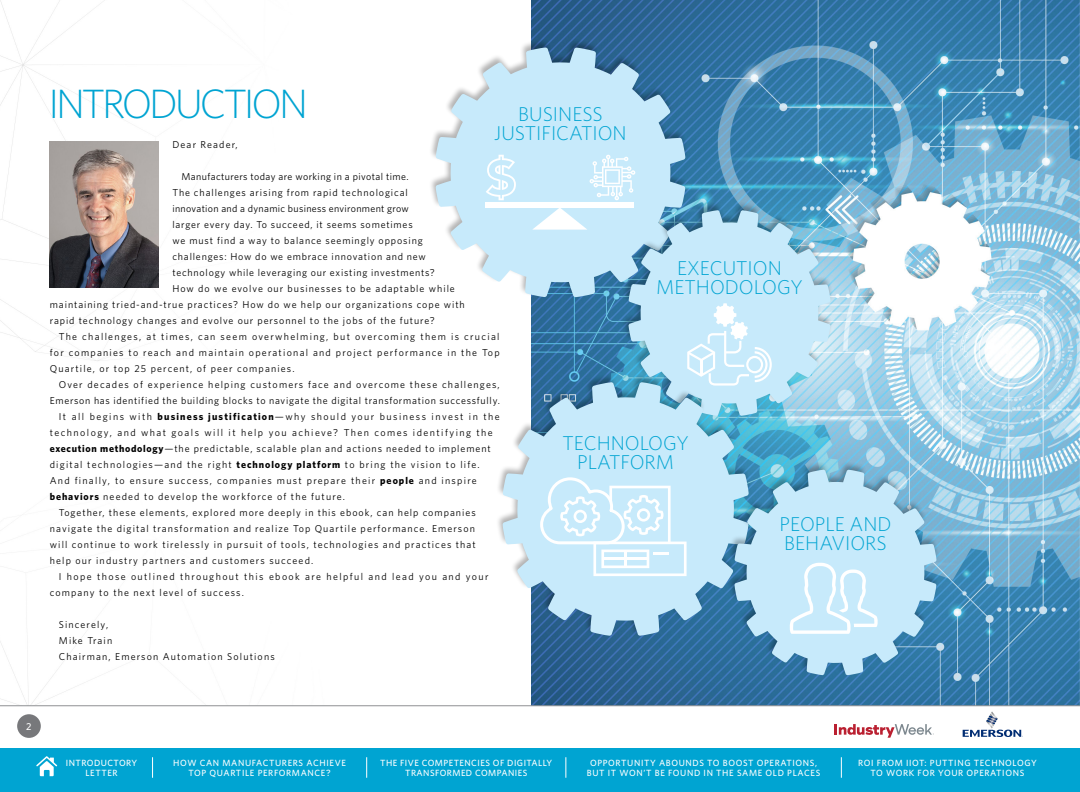
<style>
.page{position:relative;width:1080px;height:792px;background:#fff}
.page>*{position:absolute;margin:0;border:0;box-sizing:border-box;transform-origin:0 0}
.headline{font:300 41px "Whitney";letter-spacing:-.07em;color:#00a4d2}
.t1{font:300 20px/19px "Whitney";color:#00a4d2;text-align:center}
.body{font:10px/16px "Whitney";letter-spacing:.095em;color:#000;text-align:justify}
.body-2{font:10px/16px "Whitney";letter-spacing:.125em;color:#000}
.body-3{font:10px/16px "Whitney";letter-spacing:.07em;color:#000;text-align:right}
.body-4{font:10px/16px "Whitney";letter-spacing:.14em;color:#000}
.body-5{font:10px "Whitney";letter-spacing:.115em;color:#000}
.body-6{font:10px "Whitney";letter-spacing:.075em;color:#000}
.body-7{font:10px "Whitney";letter-spacing:.03em;color:#000}
.body-8{font:10px "Whitney";letter-spacing:.04em;color:#000}
.t2{font:500 10px "Whitney";color:#fff}
.t3{font:500 9px/10px "Whitney";letter-spacing:.07em;color:#fff;text-align:center}
.t4{font:500 9px/10px "Whitney";letter-spacing:.05em;color:#fff;text-align:center}
.s1{font-weight:700}
</style>
<div class="page">
<img style="left:531px;top:0;width:549px;height:706px">
<hr style="left:0;top:706px;width:540px;height:1px;background:#8f9194">
<hr style="left:540px;top:706px;width:540px;height:1px;background:#8f9194">
<div style="left:17px;top:714px;width:24px;height:24px;background:#77787b;border-radius:50%"></div>
<div style="left:0;top:748px;width:1080px;height:44px;background:#00a4d2"></div>
<svg style="left:36px;top:756px;width:21px;height:20px"></svg>
<svg style="left:152px;top:757px;width:1px;height:21px"></svg>
<svg style="left:366px;top:757px;width:1px;height:21px"></svg>
<svg style="left:565px;top:757px;width:1px;height:21px"></svg>
<svg style="left:841px;top:757px;width:1px;height:21px"></svg>
<svg style="left:963px;top:711px;width:60px;height:26px"></svg>
<svg style="left:834px;top:724px;width:100px;height:14px"></svg>
<div style="left:428px;top:39px;width:260px;height:259px;background:#000;opacity:.3"></div>
<svg style="left:436px;top:47px;width:249px;height:250px;background:#bdddee"></svg>
<svg style="left:532px;top:208px;width:55px;height:22px"></svg>
<div style="left:486px;top:202px;width:148px;height:6px;background:#fff"></div>
<svg style="left:486px;top:155px;width:30px;height:45px"></svg>
<svg style="left:589px;top:155px;width:46px;height:45px"></svg>
<div style="left:622px;top:202px;width:211px;height:215px;background:#000;opacity:.3"></div>
<svg style="left:628px;top:210px;width:203px;height:206px;background:#afd9ed"></svg>
<svg style="left:687px;top:303px;width:85px;height:83px"></svg>
<div style="left:496px;top:373px;width:255px;height:264px;background:#000;opacity:.3"></div>
<svg style="left:502px;top:382px;width:247px;height:254px;background:#aed4e8"></svg>
<svg style="left:539px;top:476px;width:148px;height:100px"></svg>
<div style="left:728px;top:461px;width:211px;height:215px;background:#000;opacity:.3"></div>
<svg style="left:734px;top:470px;width:203px;height:205px;background:#9ccae3"></svg>
<svg style="left:789px;top:563px;width:89px;height:71px"></svg>
<img style="left:50px;top:141px;width:109px;height:147px">
<p class="headline" style="left:48px;top:80px;width:261px">INTRODUCTION</p>
<p class="t1" style="left:494px;top:104px;width:134px">BUSINESS<br>JUSTIFICATION</p>
<p class="body-5" style="left:172px;top:139px;width:67px">Dear Reader,</p>
<p class="body-8" style="left:181px;top:171px;width:229px">Manufacturers today are working in a pivotal time.</p>
<p class="body" style="left:172px;top:184px;width:237px">The challenges arising from rapid technological</p>
<p class="body-7" style="left:172px;top:203px;width:238px">innovation and a dynamic business environment grow</p>
<p class="body" style="left:172px;top:216px;width:242px">larger every day. To succeed, it seems sometimes</p>
<p class="body" style="left:172px;top:232px;width:252px">we must find a way to balance seemingly opposing</p>
<p class="body" style="left:172px;top:248px;width:255px">challenges: How do we embrace innovation and new</p>
<p class="body-6" style="left:172px;top:267px;width:264px">technology while leveraging our existing investments?</p>
<p class="body" style="left:172px;top:280px;width:284px">How do we evolve our businesses to be adaptable while</p>
<p class="body" style="left:50px;top:296px;width:417px">maintaining tried-and-true practices? How do we help our organizations cope with</p>
<p class="body" style="left:50px;top:312px;width:387px">rapid technology changes and evolve our personnel to the jobs of the future?</p>
<p class="body" style="left:50px;top:328px;width:451px;text-indent:9px">The challenges, at times, can seem overwhelming, but overcoming them is crucial for companies to reach and maintain operational and project performance in the Top Quartile, or top 25 percent, of peer companies.</p>
<p class="body-3" style="left:50px;top:376px;width:452px">Over decades of experience helping customers face and overcome these challenges,<br>Emerson has identified the building blocks to navigate the digital transformation successfully.</p>
<p class="body-2" style="left:50px;top:408px;width:451px;text-indent:9px">It all begins with <span class="s1">business justification</span>—why should your business invest in the technology, and what goals will it help you achieve? Then comes identifying the <span class="s1">execution methodology</span>—the predictable, scalable plan and actions needed to implement digital technologies—and the right <span class="s1">technology platform</span> to bring the vision to life.<br>And finally, to ensure success, companies must prepare their <span class="s1">people</span> and inspire <span class="s1">behaviors</span> needed to develop the workforce of the future.</p>
<p class="body" style="left:50px;top:504px;width:428px;text-indent:9px">Together, these elements, explored more deeply in this ebook, can help companies navigate the digital transformation and realize Top Quartile performance. Emerson will continue to work tirelessly in pursuit of tools, technologies and practices that help our industry partners and customers succeed.</p>
<p class="body-4" style="left:50px;top:568px;width:440px;text-indent:9px">I hope those outlined throughout this ebook are helpful and lead you and your company to the next level of success.</p>
<p class="body-5" style="left:59px;top:619px;width:51px">Sincerely,</p>
<p class="body-5" style="left:59px;top:635px;width:55px">Mike Train</p>
<p class="body-5" style="left:59px;top:651px;width:217px">Chairman, Emerson Automation Solutions</p>
<p class="t1" style="left:656px;top:258px;width:148px">EXECUTION<br>METHODOLOGY</p>
<p class="t1" style="left:562px;top:433px;width:128px">TECHNOLOGY<br>PLATFORM</p>
<p class="t1" style="left:779px;top:515px;width:113px;text-align:left">PEOPLE AND<br>BEHAVIORS</p>
<p class="t2" style="left:26px;top:721px;width:7px">2</p>
<p class="t4" style="left:66px;top:757px;width:73px">INTRODUCTORY<br>LETTER</p>
<p class="t3" style="left:173px;top:757px;width:174px">HOW CAN MANUFACTURERS ACHIEVE<br>TOP QUARTILE PERFORMANCE?</p>
<p class="t4" style="left:380px;top:757px;width:174px">THE FIVE COMPETENCIES OF DIGITALLY<br>TRANSFORMED COMPANIES</p>
<p class="t3" style="left:587px;top:757px;width:235px">OPPORTUNITY ABOUNDS TO BOOST OPERATIONS,<br>BUT IT WON’T BE FOUND IN THE SAME OLD PLACES</p>
<p class="t3" style="left:858px;top:757px;width:180px">ROI FROM IIOT: PUTTING TECHNOLOGY<br>TO WORK FOR YOUR OPERATIONS</p>
</div>
